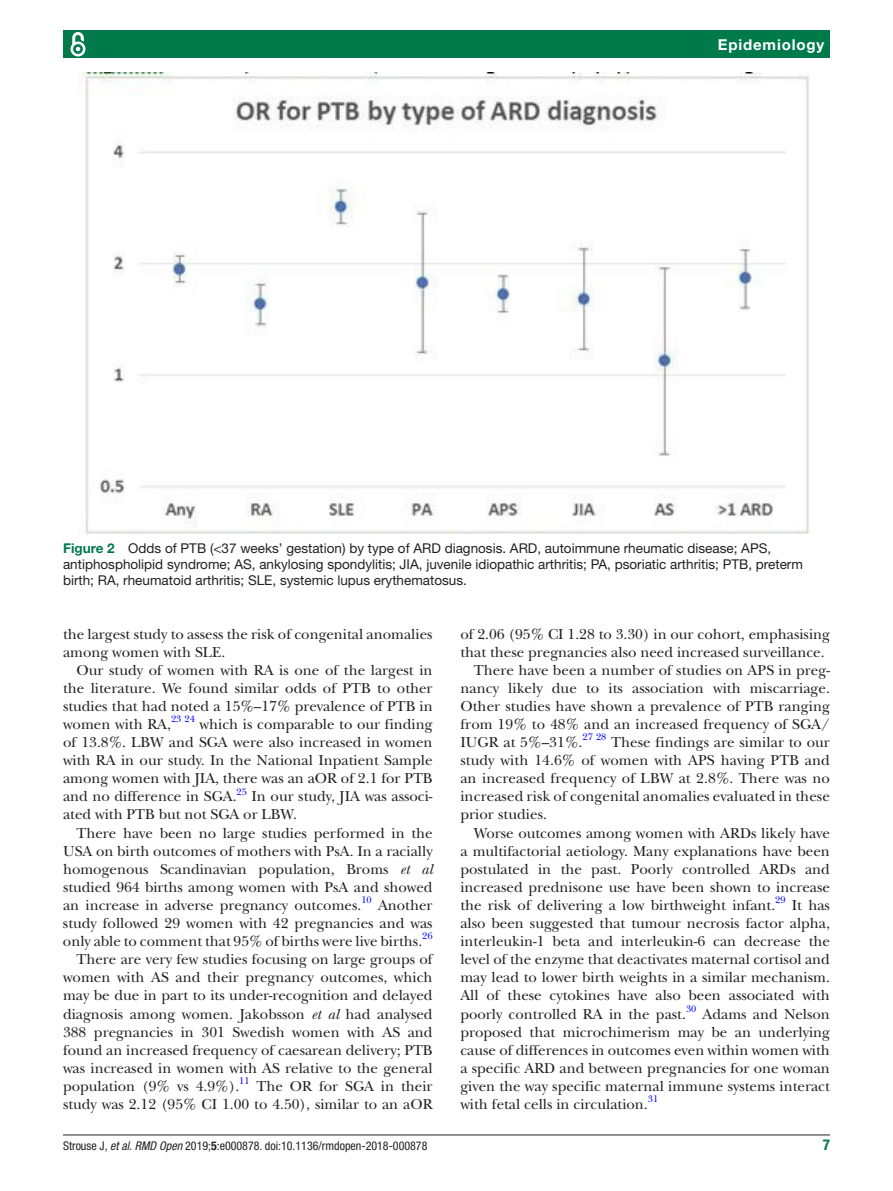
<style>
.page{position:relative;width:893px;height:1191px;background:#fff}
.page>*{position:absolute;margin:0;border:0;box-sizing:border-box;transform-origin:0 0}
.t1{font:15px/18.1px "New Baskerville";color:#231f20;text-align:justify}
.t2{font:700 15px "Helvetica Neue LT Std";letter-spacing:.055em;color:#fff}
.t3{font:700 condensed 15px "Helvetica Neue LT Std";color:#007a4b}
.t4{font:13.5px/16.2px "Helvetica Neue LT Std";color:#231f20}
.t5{font:condensed 12px "Helvetica Neue LT Std";color:#231f20}
.t6{font:9.9px "New Baskerville";color:#00f}
.s1{font-weight:700;color:#007a4b}
.s2{font-style:italic}
.s3{font-weight:700}
</style>
<div class="page">
<hr style="left:63px;top:1134px;width:767px;height:1px;background:#231f20">
<div style="left:63px;top:31px;width:767px;height:27px;background:#007a4b"></div>
<svg style="left:70px;top:32px;width:16px;height:25px"></svg>
<div style="left:74px;top:45px;width:8px;height:8px;border:1px solid #007a4b;border-radius:50%"></div>
<img style="left:77px;top:73px;width:733px;height:462px">
<p class="t2" style="left:718px;top:35px;width:108px">Epidemiology</p>
<p class="t4" style="left:63px;top:539px;width:741px"><span class="s1">Figure 2</span> Odds of PTB (&lt;37 weeks’ gestation) by type of ARD diagnosis. ARD, autoimmune rheumatic disease; APS, antiphospholipid syndrome; AS, ankylosing spondylitis; JIA, juvenile idiopathic arthritis; PA, psoriatic arthritis; PTB, preterm birth; RA, rheumatoid arthritis; SLE, systemic lupus erythematosus.</p>
<p class="t1" style="left:63px;top:624px;width:371px">the largest study to assess the risk of congenital anomalies among women with SLE.</p>
<p class="t1" style="left:63px;top:661px;width:371px;text-indent:14px">Our study of women with RA is one of the largest in the literature. We found similar odds of PTB to other studies that had noted a 15%–17% prevalence of PTB in women with RA,</p>
<p class="t6" style="left:171px;top:713px;width:25px">23 24</p>
<p class="t1" style="left:63px;top:715px;width:371px;text-indent:137px">which is comparable to our finding of 13.8%. LBW and SGA were also increased in women with RA in our study. In the National Inpatient Sample among women with JIA, there was an aOR of 2.1 for PTB and no difference in SGA.</p>
<p class="t6" style="left:237px;top:785px;width:12px">25</p>
<p class="t1" style="left:63px;top:787px;width:371px;text-indent:189px">In our study, JIA was associ&shy;ated with PTB but not SGA or LBW.</p>
<p class="t1" style="left:63px;top:823px;width:371px;text-indent:14px">There have been no large studies performed in the USA on birth outcomes of mothers with PsA. In a racially homogenous Scandinavian population, Broms <span class="s2">et al </span>studied 964 births among women with PsA and showed an increase in adverse pregnancy outcomes.<sup>10</sup> Another study followed 29 women with 42 pregnancies and was only able to comment that 95% of births were live births.</p>
<p class="t6" style="left:422px;top:930px;width:12px">26</p>
<p class="t1" style="left:63px;top:950px;width:371px;text-indent:14px">There are very few studies focusing on large groups of women with AS and their pregnancy outcomes, which may be due in part to its under-recognition and delayed diagnosis among women. Jakobsson <span class="s2">et al</span> had analysed 388 pregnancies in 301 Swedish women with AS and found an increased frequency of caesarean delivery; PTB was increased in women with AS relative to the general population (9% vs 4.9%).</p>
<p class="t6" style="left:239px;top:1075px;width:12px">11</p>
<p class="t1" style="left:63px;top:1077px;width:371px;text-align:right">The OR for SGA in their<br>study was 2.12 (95% CI 1.00 to 4.50), similar to an aOR</p>
<p class="t1" style="left:460px;top:624px;width:371px">of 2.06 (95% CI 1.28 to 3.30) in our cohort, emphasising</p>
<p class="t1" style="left:460px;top:643px;width:366px">that these pregnancies also need increased surveillance.</p>
<p class="t1" style="left:474px;top:661px;width:358px">There have been a number of studies on APS in preg-</p>
<p class="t1" style="left:460px;top:679px;width:371px">nancy likely due to its association with miscarriage.</p>
<p class="t1" style="left:460px;top:697px;width:371px">Other studies have shown a prevalence of PTB ranging</p>
<p class="t1" style="left:460px;top:715px;width:371px">from 19% to 48% and an increased frequency of SGA/</p>
<p class="t1" style="left:460px;top:733px;width:371px">IUGR at 5%–31%.<sup>27</sup> <sup>28</sup> These findings are similar to our</p>
<p class="t1" style="left:460px;top:751px;width:371px">study with 14.6% of women with APS having PTB and</p>
<p class="t1" style="left:460px;top:769px;width:371px">an increased frequency of LBW at 2.8%. There was no</p>
<p class="t1" style="left:460px;top:787px;width:371px">increased risk of congenital anomalies evaluated in these</p>
<p class="t1" style="left:460px;top:805px;width:88px">prior studies.</p>
<p class="t1" style="left:474px;top:823px;width:358px">Worse outcomes among women with ARDs likely have</p>
<p class="t1" style="left:460px;top:842px;width:371px">a multifactorial aetiology. Many explanations have been</p>
<p class="t1" style="left:460px;top:860px;width:371px">postulated in the past. Poorly controlled ARDs and</p>
<p class="t1" style="left:460px;top:878px;width:371px">increased prednisone use have been shown to increase</p>
<p class="t1" style="left:460px;top:896px;width:316px">the risk of delivering a low birthweight infant.</p>
<p class="t6" style="left:775px;top:894px;width:12px">29</p>
<p class="t1" style="left:460px;top:896px;width:371px;text-indent:332px">It has also been suggested that tumour necrosis factor alpha, interleukin-1 beta and interleukin-6 can decrease the level of the enzyme that deactivates maternal cortisol and may lead to lower birth weights in a similar mechanism.<br>All of these cytokines have also been associated with poorly controlled RA in the past.</p>
<p class="t6" style="left:686px;top:1002px;width:12px">30</p>
<p class="t1" style="left:460px;top:1004px;width:371px;text-indent:242px">Adams and Nelson proposed that microchimerism may be an underlying cause of differences in outcomes even within women with a specific ARD and between pregnancies for one woman given the way specific maternal immune systems interact with fetal cells in circulation.<sup>31</sup></p>
<p class="t5" style="left:63px;top:1138px;width:366px">Strouse J, <span class="s2">et al</span>. <span class="s2">RMD Open</span> 2019;<span class="s3">5</span>:e000878. doi:10.1136/rmdopen-2018-000878</p>
<p class="t3" style="left:823px;top:1135px;width:9px">7</p>
</div>
